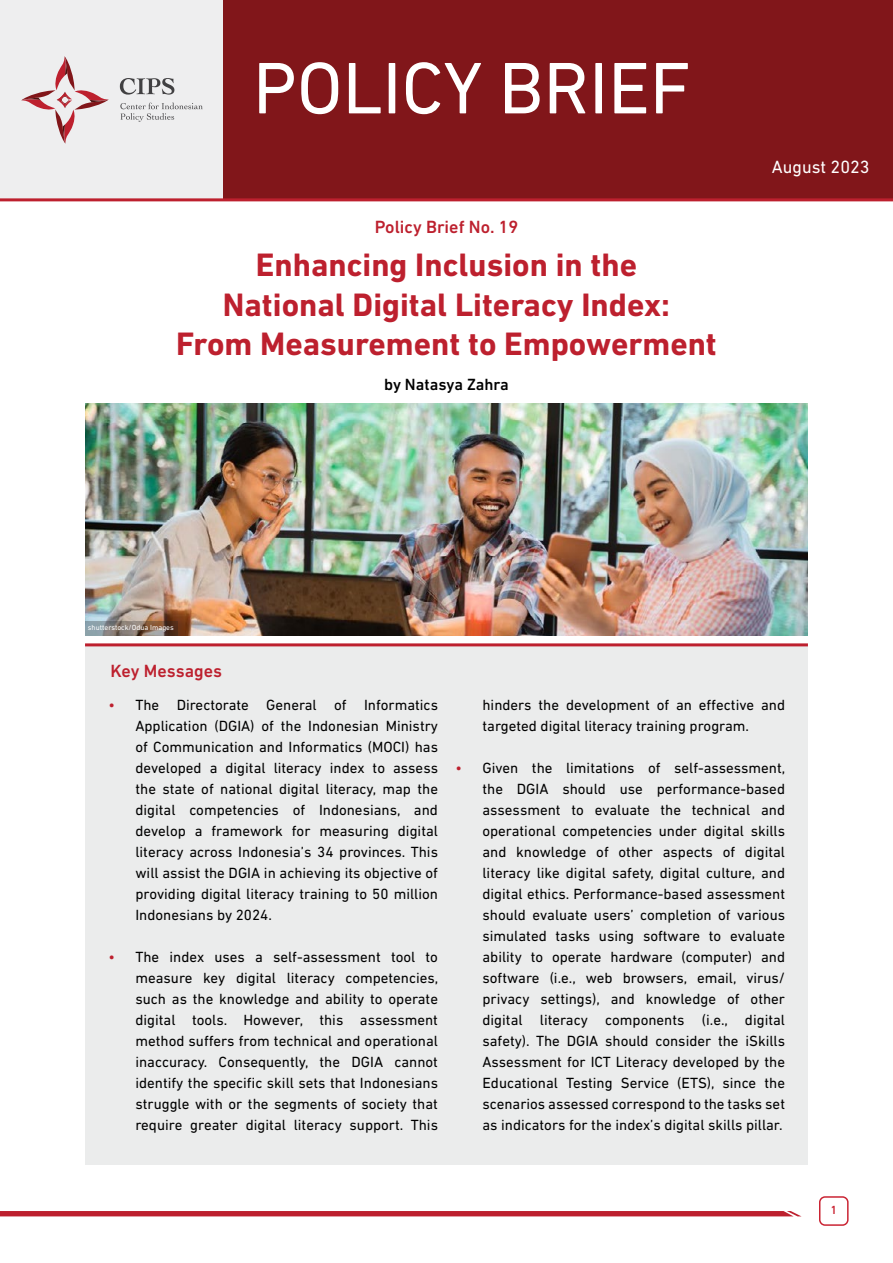
<style>
.page{position:relative;width:893px;height:1263px;background:#fff}
.page>*{position:absolute;margin:0;border:0;box-sizing:border-box;transform-origin:0 0}
.t1{font:74.1px "DIN Next LT Pro";color:#fff}
.t2{font:700 33px/39.6px "DIN Next LT Pro";color:#bd202e;text-align:center}
.t3{font:500 18px "DIN Next LT Pro";color:#bd202e}
.t4{font:18px "DIN Next LT Pro";color:#fff}
.t5{font:500 16.5px "DIN Next LT Pro";color:#000}
.t6{font:15px/21px "DIN Next LT Pro";color:#000;text-align:justify}
.t7{font:500 12px "DIN Next LT Pro";color:#ca2433}
.t8{font:7.5px "DIN Next LT Pro";color:#fff}
.s1{color:#bd202e}
</style>
<div class="page">
<div style="left:819px;top:1196px;width:30px;height:30px;border:2px solid #ca2433;border-radius:5px"></div>
<div style="left:0;top:1211px;width:801px;height:5px;background:#bd202e"></div>
<div style="left:0;top:0;width:223px;height:198px;background:#eeeeef"></div>
<div style="left:223px;top:0;width:670px;height:200px;background:#81161a"></div>
<svg style="left:120px;top:78px;width:54px;height:17px"></svg>
<svg style="left:120px;top:103px;width:83px;height:19px"></svg>
<svg style="left:21px;top:56px;width:88px;height:88px"></svg>
<hr style="left:0;top:198px;width:893px;height:3px;background:#bd202e">
<div style="left:85px;top:646px;width:723px;height:519px;background:#ebecec"></div>
<hr style="left:85px;top:643px;width:723px;height:3px;background:#bd202e">
<img style="left:85px;top:404px;width:723px;height:232px">
<svg style="left:85px;top:621px;width:92px;height:15px"></svg>
<h1 class="t1" style="left:253px;top:59px;width:439px">POLICY BRIEF</h1>
<p class="t3" style="left:375px;top:220px;width:145px">Policy Brief No. 19</p>
<h2 class="t2" style="left:176px;top:247px;width:542px">Enhancing Inclusion in the<br>National Digital Literacy Index:<br>From Measurement to Empowerment</h2>
<p class="t5" style="left:384px;top:378px;width:126px">by Natasya Zahra</p>
<p class="t4" style="left:772px;top:160px;width:99px">August 2023</p>
<p class="t8" style="left:88px;top:625px;width:87px">shutterstock/Odua Images</p>
<p class="t3" style="left:110px;top:664px;width:113px">Key Messages</p>
<p class="t6" style="left:135px;top:696px;width:304px;text-indent:-27px"><span class="s1">•</span> The Directorate General of Informatics Application (DGIA) of the Indonesian Ministry of Communication and Informatics (MOCI) has developed a digital literacy index to assess the state of national digital literacy, map the digital competencies of Indonesians, and develop a framework for measuring digital literacy across Indonesia’s 34 provinces. This will assist the DGIA in achieving its objective of providing digital literacy training to 50 million Indonesians by 2024.</p>
<p class="t6" style="left:135px;top:948px;width:304px;text-indent:-27px"><span class="s1">•</span> The index uses a self-assessment tool to measure key digital literacy competencies, such as the knowledge and ability to operate digital tools. However, this assessment method suffers from technical and operational inaccuracy. Consequently, the DGIA cannot identify the specific skill sets that Indonesians struggle with or the segments of society that require greater digital literacy support. This</p>
<p class="t6" style="left:482px;top:696px;width:304px">hinders the development of an effective and targeted digital literacy training program.</p>
<p class="t6" style="left:482px;top:759px;width:304px;text-indent:-27px"><span class="s1">•</span> Given the limitations of self-assessment, the DGIA should use performance-based assessment to evaluate the technical and operational competencies under digital skills and knowledge of other aspects of digital literacy like digital safety, digital culture, and digital ethics. Performance-based assessment should evaluate users’ completion of various simulated tasks using software to evaluate ability to operate hardware (computer) and software (i.e., web browsers, email, virus/ privacy settings), and knowledge of other digital literacy components (i.e., digital safety). The DGIA should consider the iSkills Assessment for ICT Literacy developed by the Educational Testing Service (ETS), since the scenarios assessed correspond to the tasks set as indicators for the index’s digital skills pillar.</p>
<p class="t7" style="left:830px;top:1205px;width:8px">1</p>
</div>
